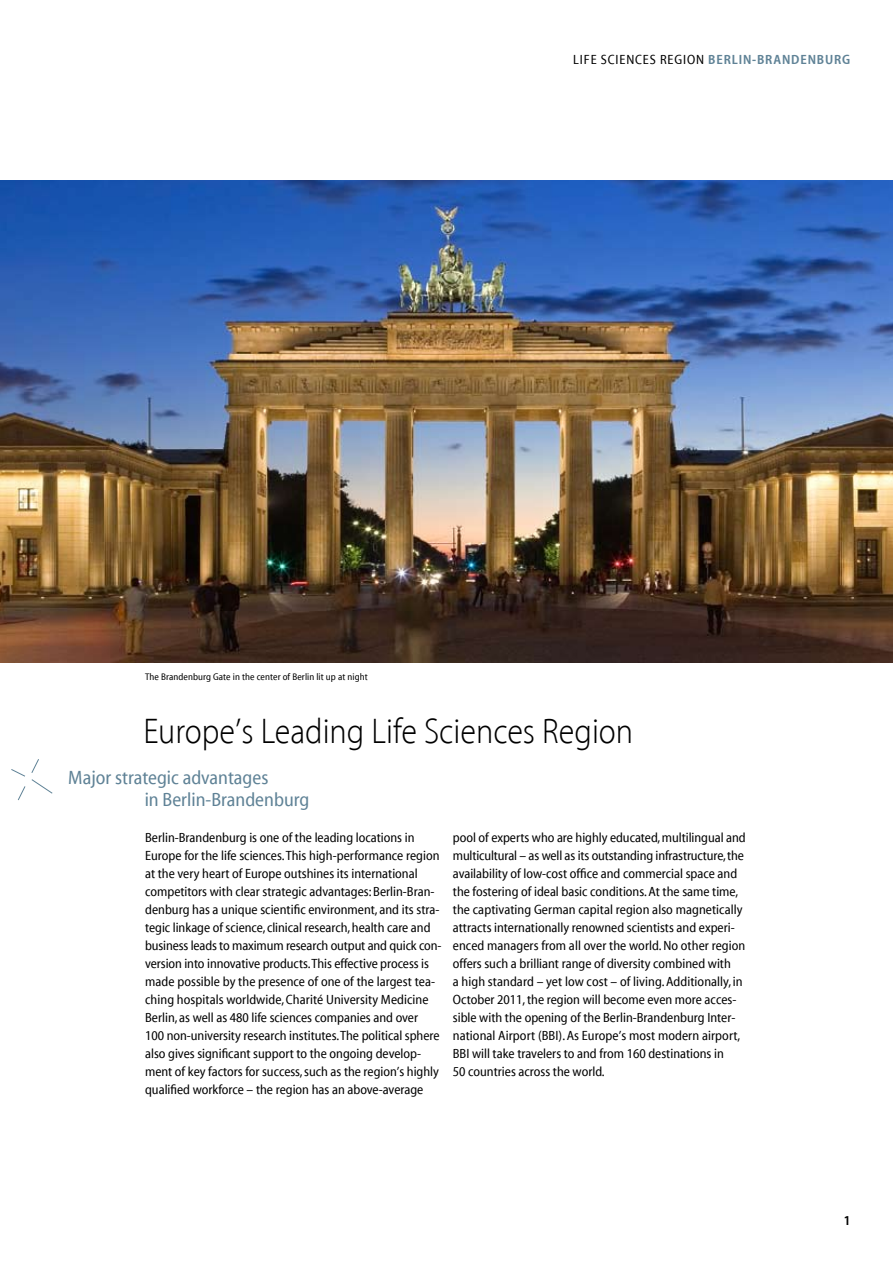
<style>
.page{position:relative;width:893px;height:1263px;background:#fff}
.page>*{position:absolute;margin:0;border:0;box-sizing:border-box;transform-origin:0 0}
.t1{font:300 36px "BP Myriad Reg";color:#000}
.t2{font:19.5px/22.5px "BP Myriad Reg Normal";color:#5f8296}
.t3{font:13.5px/18px "BP Myriad Reg Normal";color:#000}
.t4{font:800 13.5px "BP Myriad Reg";letter-spacing:.065em;color:#5f8296}
.t5{font:800 13.5px "BP Myriad Reg";color:#000}
.t6{font:9.75px "BP Myriad Reg Normal";letter-spacing:.01em;color:#000}
.s1{font-family:"BP Myriad Reg Normal";font-weight:400;color:#000}
</style>
<div class="page">
<img style="left:0;top:181px;width:893px;height:481px">
<svg style="left:18px;top:786px;width:7px;height:14px"></svg>
<svg style="left:31px;top:759px;width:8px;height:14px"></svg>
<svg style="left:11px;top:769px;width:14px;height:8px"></svg>
<svg style="left:31px;top:779px;width:22px;height:15px"></svg>
<p class="t3" style="left:573px;top:51px;width:70px">li fe Sciences</p>
<p class="t4" style="left:660px;top:52px;width:107px"><span class="s1">Region</span> BERLIN-BRAND</p>
<p class="t4" style="left:800px;top:52px;width:51px">ENBURG</p>
<p class="t6" style="left:145px;top:672px;width:224px">The Brandenburg Gate in the center of Berlin lit up at night</p>
<h1 class="t1" style="left:143px;top:714px;width:491px">Europe’s Leading Life Sciences Region</h1>
<h2 class="t2" style="left:145px;top:767px;width:166px;text-indent:-76px">Major strategic advantages<br>in Berlin-Brandenburg</h2>
<p class="t3" style="left:145px;top:829px;width:298px">Berlin-Brandenburg is one of the leading locations in Europe for the life sciences. This high-performance region at the very heart of Europe outshines its international competitors with clear strategic advantages: Berlin-Bran&shy;denburg has a unique scientific environment, and its stra&shy;tegic linkage of science, clinical research, health care and business leads to maximum research output and quick con&shy;version into innovative products. This effective process is made possible by the presence of one of the largest tea&shy;ching hospitals worldwide, Charité University Medicine Berlin, as well as 480 life sciences companies and over<br>100 non-university research institutes. The political sphere also gives significant support to the ongoing develop&shy;ment of key factors for success, such as the region’s highly qualified workforce – the region has an above-average</p>
<p class="t3" style="left:453px;top:829px;width:294px">pool of experts who are highly educated, multilingual and multicultural – as well as its outstanding infrastructure, the availability of low-cost office and commercial space and the fostering of ideal basic conditions. At the same time, the captivating German capital region also magnetically attracts internationally renowned scientists and experi&shy;enced managers from all over the world. No other region offers such a brilliant range of diversity combined with<br>a high standard – yet low cost – of living. Additionally, in October 2011, the region will become even more acces&shy;sible with the opening of the Berlin-Brandenburg Inter&shy;national Airport (BBI). As Europe’s most modern airport, BBI will take travelers to and from 160 destinations in<br>50 countries across the world.</p>
<p class="t5" style="left:844px;top:1213px;width:8px">1</p>
</div>
